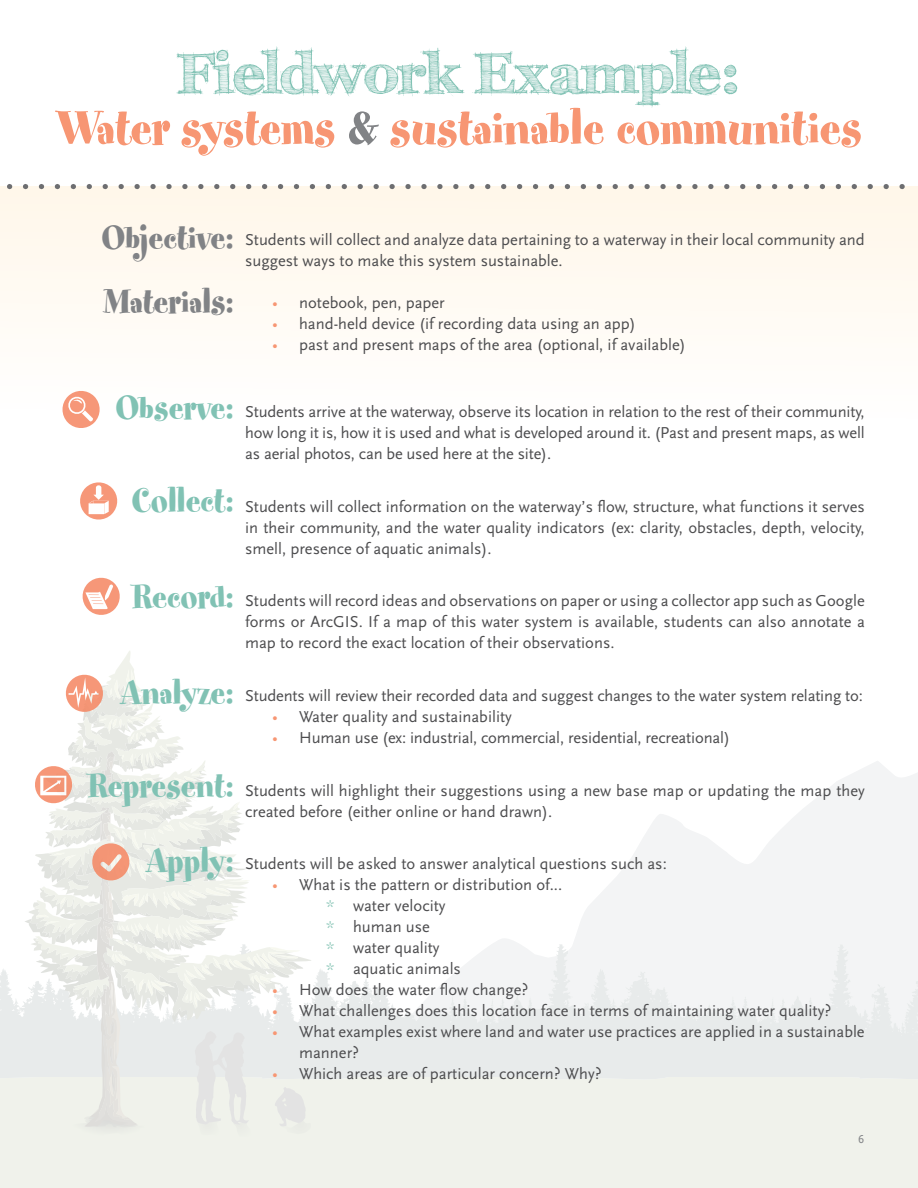
<style>
.page{position:relative;width:918px;height:1188px;background:#fff}
.page>*{position:absolute;margin:0;border:0;box-sizing:border-box;transform-origin:0 0}
.t1{font:700 57px "FFF Tusj";color:#81c2b4}
.t2{font:54px "Spumoni LP";color:#f79673}
.t3{font:37.5px/75px "Spumoni LP";color:#81c2b4;text-align:right}
.t4{font:37.5px/64.5px "Spumoni LP";color:#818386}
.t5{font:16.5px/21px "Scala Sans LF";color:#4d4d4f}
.t6{font:12px "Scala Sans LF";color:#818386}
.s1{color:#818386}
.s2{color:#f79673}
.s3{color:#93cabd}
</style>
<div class="page">
<svg style="left:493px;top:761px;width:425px;height:183px;fill:#f3f4f5"></svg>
<div style="left:0;top:1080px;width:918px;height:108px;background:#f0f2eb"></div>
<svg style="left:0;top:944px;width:918px;height:136px;fill:#e8ebeb"></svg>
<svg style="left:28px;top:910px;width:283px;height:110px"></svg>
<svg style="left:115px;top:669px;width:186px;height:339px"></svg>
<div style="left:195px;top:1031px;width:59px;height:107px;background:#e8ebe9"></div>
<svg style="left:275px;top:1087px;width:36px;height:47px"></svg>
<div style="left:0;top:186px;width:918px;height:232px;background:#fffaf3"></div>
<svg style="left:10px;top:184px;width:895px;height:5px"></svg>
<svg style="left:61px;top:391px;width:40px;height:37px"></svg>
<svg style="left:80px;top:482px;width:38px;height:38px"></svg>
<svg style="left:82px;top:577px;width:38px;height:38px"></svg>
<svg style="left:33px;top:673px;width:118px;height:466px"></svg>
<h1 class="t1" style="left:177px;top:39px;width:566px">Fieldwork Example:</h1>
<h2 class="t2" style="left:56px;top:101px;width:807px">Water systems <span class="s1">&amp;</span> sustainable communities</h2>
<h3 class="t4" style="left:101px;top:208px;width:134px">Objective:<br>Materials:</h3>
<p class="t5" style="left:245px;top:230px;width:621px">Students will collect and analyze data pertaining to a waterway in their local community and suggest ways to make this system sustainable.</p>
<p class="t5" style="left:272px;top:293px;width:174px"><span class="s2">•</span> notebook, pen, paper</p>
<p class="t5" style="left:272px;top:314px;width:365px"><span class="s2">•</span> hand-held device (if recording data using an app)</p>
<p class="t5" style="left:272px;top:335px;width:415px"><span class="s2">•</span> past and present maps of the area (optional, if available)</p>
<h3 class="t3" style="left:115px;top:373px;width:120px">Observe:</h3>
<h3 class="t3" style="left:131px;top:466px;width:104px">Collect:</h3>
<h3 class="t3" style="left:132px;top:562px;width:103px">Record:</h3>
<h3 class="t3" style="left:120px;top:658px;width:115px">Analyze:</h3>
<h3 class="t3" style="left:88px;top:751px;width:147px">Represent:<br>Apply:</h3>
<p class="t5" style="left:245px;top:402px;width:621px;text-align:justify">Students arrive at the waterway, observe its location in relation to the rest of their community, how long it is, how it is used and what is developed around it. (Past and present maps, as well as aerial photos, can be used here at the site).</p>
<p class="t5" style="left:245px;top:496px;width:621px;text-align:justify">Students will collect information on the waterway’s flow, structure, what functions it serves in their community, and the water quality indicators (ex: clarity, obstacles, depth, velocity, smell, presence of aquatic animals).</p>
<p class="t5" style="left:245px;top:591px;width:621px;text-align:justify">Students will record ideas and observations on paper or using a collector app such as Google forms or ArcGIS. If a map of this water system is available, students can also annotate a map to record the exact location of their observations.</p>
<p class="t5" style="left:245px;top:685px;width:619px">Students will review their recorded data and suggest changes to the water system relating to:</p>
<p class="t5" style="left:272px;top:706px;width:241px"><span class="s2">•</span> Water quality and sustainability</p>
<p class="t5" style="left:272px;top:727px;width:459px"><span class="s2">•</span> Human use (ex: industrial, commercial, residential, recreational)</p>
<p class="t5" style="left:245px;top:780px;width:621px">Students will highlight their suggestions using a new base map or updating the map they created before (either online or hand drawn).</p>
<p class="t5" style="left:245px;top:853px;width:423px">Students will be asked to answer analytical questions such as:</p>
<p class="t5" style="left:326px;top:874px;width:238px;text-indent:-54px"><span class="s2">•</span> What is the pattern or distribution of... <span class="s3">*</span> water velocity<br><span class="s3">*</span> human use<br><span class="s3">*</span> water quality<br><span class="s3">*</span> aquatic animals</p>
<p class="t5" style="left:272px;top:979px;width:258px"><span class="s2">•</span> How does the water flow change?</p>
<p class="t5" style="left:272px;top:1000px;width:561px"><span class="s2">•</span> What challenges does this location face in terms of maintaining water quality?</p>
<p class="t5" style="left:299px;top:1021px;width:567px;text-indent:-27px"><span class="s2">•</span> What examples exist where land and water use practices are applied in a sustainable manner?</p>
<p class="t5" style="left:272px;top:1064px;width:331px"><span class="s2">•</span> Which areas are of particular concern? Why?</p>
<p class="t6" style="left:858px;top:1133px;width:7px">6</p>
</div>
